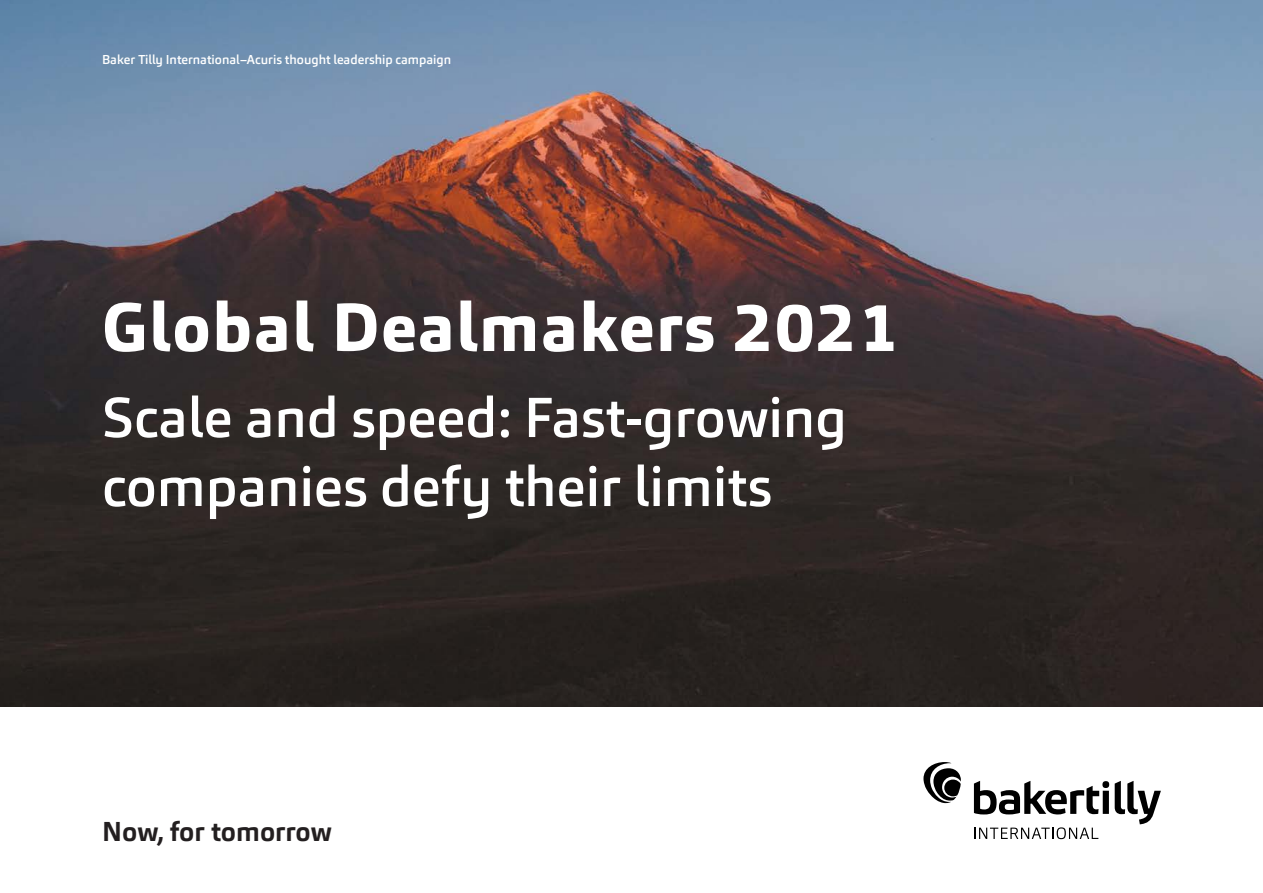
<style>
.page{position:relative;width:1263px;height:893px;background:#fff}
.page>*{position:absolute;margin:0;border:0;box-sizing:border-box;transform-origin:0 0}
.t1{font:800 67.5px "Carnac";letter-spacing:.025em;color:#fff}
.t2{font:500 55.5px/69px "Carnac";color:#fff}
.t3{font:700 27px "Carnac";color:#231f20}
.t4{font:500 12.75px "Carnac";color:#fff}
</style>
<div class="page">
<img style="left:0;top:0;width:1263px;height:706px">
<svg style="left:923px;top:762px;width:38px;height:41px"></svg>
<svg style="left:974px;top:781px;width:187px;height:58px"></svg>
<p class="t4" style="left:102px;top:51px;width:351px">Baker Tilly International–Acuris thought leadership campaign</p>
<p class="t1" style="left:102px;top:284px;width:797px">Global Dealmakers 2021</p>
<p class="t2" style="left:102px;top:383px;width:746px">Scale and speed: Fast-growing companies defy their limits</p>
<p class="t3" style="left:102px;top:814px;width:231px">Now, for tomorrow</p>
</div>
